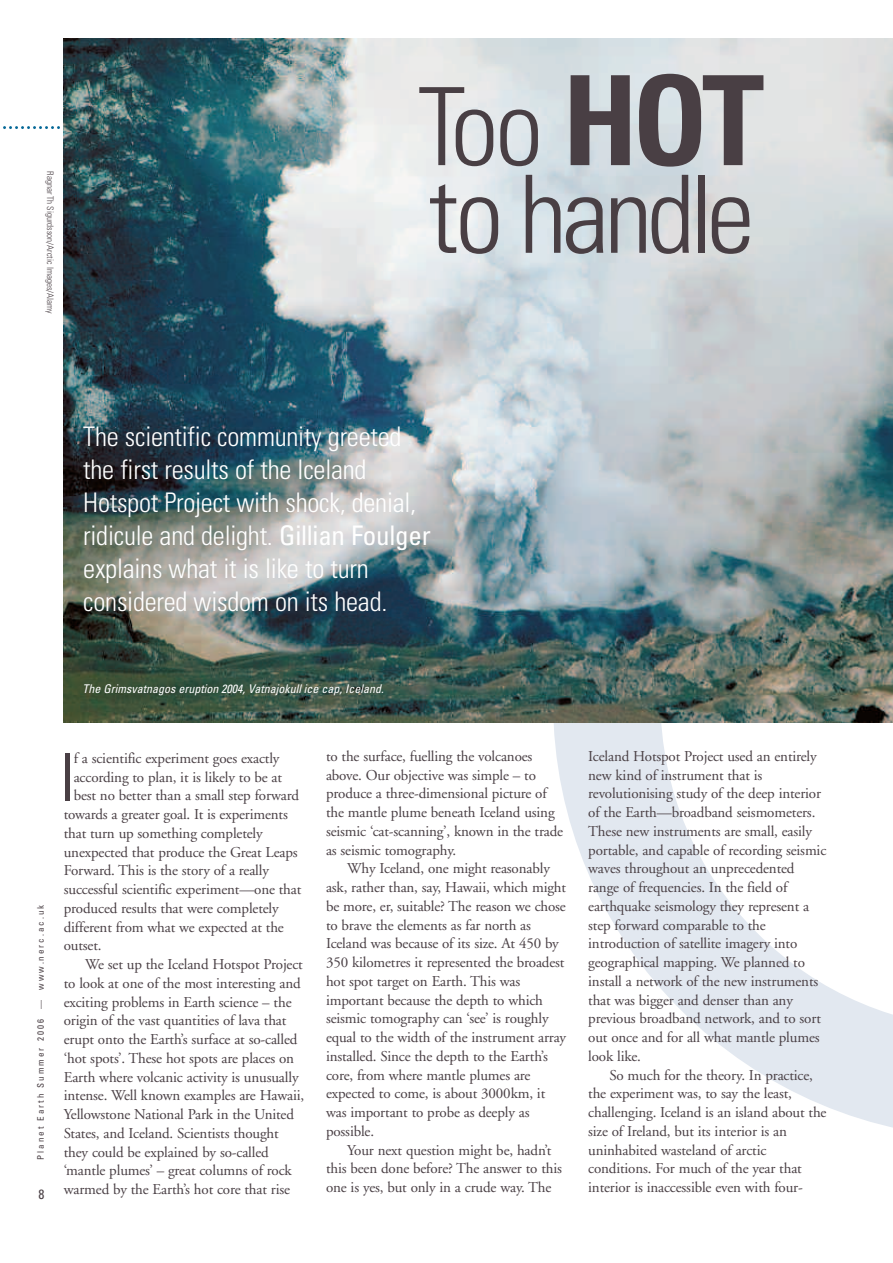
<style>
.page{position:relative;width:893px;height:1263px;background:#fff}
.page>*{position:absolute;margin:0;border:0;box-sizing:border-box;transform-origin:0 0}
.t1{font:300 condensed 108px "Univers";letter-spacing:-.05em;color:#493f44}
.t2{font:300 condensed 65.7px "Univers";color:#493f44}
.t3{font:300 condensed 27px/33px "Univers";letter-spacing:-.01em;color:#fff}
.t4{font:15px/18.8px "Adobe Garamond";letter-spacing:-.01em;color:#493f44}
.t5{font:condensed 13.5px "Univers";color:#493f44}
.t6{font:italic condensed 12px "Univers";color:#fff}
.t7{font:300 condensed 9px "Univers";color:#493f44}
.t8{font:condensed 9px "Univers";letter-spacing:.22em;color:#493f44}
.s1{font-weight:700;font-size:124.5px}
.s2{font-weight:400}
</style>
<div class="page">
<svg style="left:553px;top:722px;width:340px;height:406px"></svg>
<svg style="left:660px;top:722px;width:233px;height:307px"></svg>
<svg style="left:3px;top:126px;width:61px;height:3px"></svg>
<img style="left:64px;top:39px;width:829px;height:683px">
<p class="t7" style="left:54px;top:171px;width:144px;rotate:90deg">Ragnar Th Sigurdsson/Arctic Images/Alamy</p>
<h1 class="t1" style="left:418px;top:87px;width:348px">Too <span class="s1">HOT</span></h1>
<h1 class="t1" style="left:428px;top:175px;width:328px">to handle</h1>
<h3 class="t3" style="left:83px;top:422px;width:349px">The scientific community greeted the first results of the Iceland Hotspot Project with shock, denial, ridicule and delight. <span class="s2">Gillian Foulger </span>explains what it is like to turn considered wisdom on its head.</h3>
<p class="t6" style="left:82px;top:684px;width:303px">The Grimsvatnagos eruption 2004, Vatnajokull ice cap, Iceland.</p>
<p class="t8" style="left:37px;top:1160px;width:257px;rotate:-90deg">Planet Earth Summer 2006 — www.nerc.ac.uk</p>
<p class="t5" style="left:38px;top:1189px;width:7px">8</p>
<h2 class="t2" style="left:60px;top:753px;width:16px">I</h2>
<p class="t4" style="left:74px;top:750px;width:207px">f a scientific experiment goes exactly</p>
<p class="t4" style="left:74px;top:769px;width:210px">according to plan, it is likely to be at</p>
<p class="t4" style="left:74px;top:787px;width:227px">best no better than a small step forward</p>
<p class="t4" style="left:64px;top:806px;width:226px">towards a greater goal. It is experiments</p>
<p class="t4" style="left:64px;top:825px;width:200px">that turn up something completely</p>
<p class="t4" style="left:64px;top:844px;width:235px">unexpected that produce the Great Leaps</p>
<p class="t4" style="left:64px;top:862px;width:207px">Forward. This is the story of a really</p>
<p class="t4" style="left:64px;top:881px;width:239px">successful scientific experiment—one that</p>
<p class="t4" style="left:64px;top:900px;width:216px">produced results that were completely</p>
<p class="t4" style="left:64px;top:919px;width:222px">different from what we expected at the</p>
<p class="t4" style="left:64px;top:937px;width:39px">outset.</p>
<p class="t4" style="left:85px;top:956px;width:219px">We set up the Iceland Hotspot Project</p>
<p class="t4" style="left:64px;top:975px;width:238px">to look at one of the most interesting and</p>
<p class="t4" style="left:64px;top:994px;width:229px">exciting problems in Earth science – the</p>
<p class="t4" style="left:64px;top:1012px;width:224px">origin of the vast quantities of lava that</p>
<p class="t4" style="left:64px;top:1031px;width:235px">erupt onto the Earth’s surface at so-called</p>
<p class="t4" style="left:64px;top:1050px;width:232px">‘hot spots’. These hot spots are places on</p>
<p class="t4" style="left:64px;top:1069px;width:236px">Earth where volcanic activity is unusually</p>
<p class="t4" style="left:64px;top:1087px;width:242px">intense. Well known examples are Hawaii,</p>
<p class="t4" style="left:64px;top:1106px;width:232px">Yellowstone National Park in the United</p>
<p class="t4" style="left:64px;top:1125px;width:216px">States, and Iceland. Scientists thought</p>
<p class="t4" style="left:64px;top:1144px;width:206px">they could be explained by so-called</p>
<p class="t4" style="left:64px;top:1162px;width:230px">‘mantle plumes’ – great columns of rock</p>
<p class="t4" style="left:64px;top:1181px;width:228px">warmed by the Earth’s hot core that rise</p>
<p class="t4" style="left:326px;top:748px;width:239px">to the surface, fuelling the volcanoes above. Our objective was simple – to produce a three-dimensional picture of the mantle plume beneath Iceland using seismic ‘cat-scanning’, known in the trade as seismic tomography.</p>
<p class="t4" style="left:326px;top:860px;width:242px;text-indent:21px">Why Iceland, one might reasonably ask, rather than, say, Hawaii, which might be more, er, suitable? The reason we chose to brave the elements as far north as Iceland was because of its size. At 450 by 350 kilometres it represented the broadest hot spot target on Earth. This was important because the depth to which seismic tomography can ‘see’ is roughly equal to the width of the instrument array installed. Since the depth to the Earth’s core, from where mantle plumes are expected to come, is about 3000km, it was important to probe as deeply as possible.</p>
<p class="t4" style="left:326px;top:1142px;width:237px;text-indent:21px">Your next question might be, hadn’t this been done before? The answer to this one is yes, but only in a crude way. The</p>
<p class="t4" style="left:588px;top:748px;width:240px">Iceland Hotspot Project used an entirely new kind of instrument that is revolutionising study of the deep interior of the Earth—broadband seismometers.<br>These new instruments are small, easily portable, and capable of recording seismic waves throughout an unprecedented range of frequencies. In the field of earthquake seismology they represent a step forward comparable to the introduction of satellite imagery into geographical mapping. We planned to install a network of the new instruments that was bigger and denser than any previous broadband network, and to sort out once and for all what mantle plumes look like.</p>
<p class="t4" style="left:588px;top:1067px;width:240px;text-indent:21px">So much for the theory. In practice, the experiment was, to say the least, challenging. Iceland is an island about the size of Ireland, but its interior is an uninhabited wasteland of arctic conditions. For much of the year that interior is inaccessible even with four-</p>
</div>
